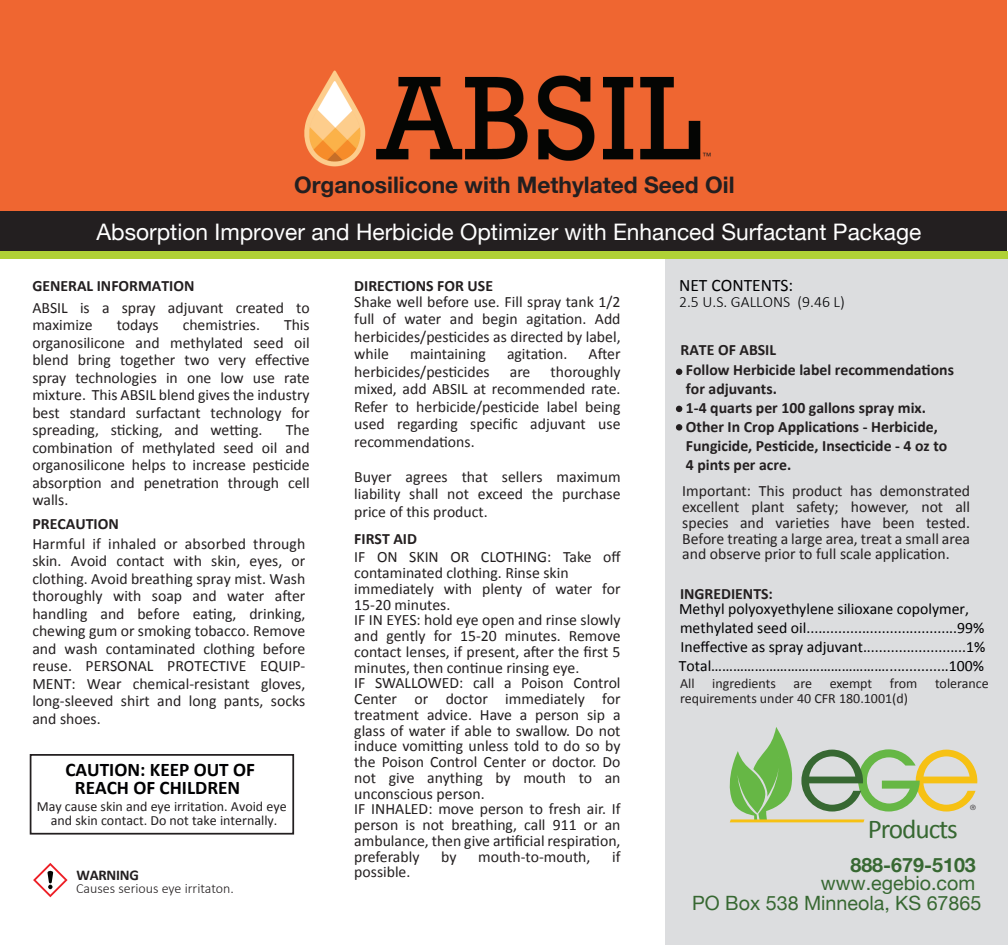
<style>
.page{position:relative;width:1008px;height:945px;background:#fff}
.page>*{position:absolute;margin:0;border:0;box-sizing:border-box;transform-origin:0 0}
.t1{font:27.3px "Calibri";letter-spacing:-.04em;color:#376832}
.t2{font:22.75px "Helvetica Neue";color:#fff}
.t3{font:700 22.75px "Helvetica Neue";color:#231f20}
.t4{font:19.78px/20.1px "Helvetica Neue";color:#376832}
.t5{font:700 19.78px "Helvetica Neue";color:#376832}
.t6{font:700 19.25px/17.5px "Calibri";color:#000002;text-align:center}
.t7{font:17.5px "Calibri";color:#000002}
.t8{font:15.75px/17.5px "Calibri";color:#231f20;text-align:justify}
.t9{font:700 15.75px/19.1px "Calibri";color:#231f20}
.t10{font:15.75px/18.9px "Calibri";color:#000002}
.t11{font:300 15.75px "Calibri";color:#000002}
.t12{font:700 14.88px "Calibri";letter-spacing:-.02em;color:#231f20}
.t13{font:14px/14px "Calibri";color:#231f20;text-align:center}
.t14{font:300 14px "Calibri";color:#231f20}
.t15{font:8.92px "Avenir";color:#231f20}
.t16{font:300 7.17px "Helvetica";color:#231f20}
</style>
<div class="page">
<div style="left:665px;top:255px;width:343px;height:690px;background:#dcdddf"></div>
<div style="left:0;top:0;width:1007px;height:211px;background:#ef6631"></div>
<div style="left:0;top:211px;width:1007px;height:40px;background:#231f20"></div>
<div style="left:0;top:251px;width:1008px;height:7px;background:#b0d136"></div>
<svg style="left:729px;top:727px;width:248px;height:95px"></svg>
<img style="left:304px;top:70px;width:397px;height:97px">
<div style="left:30px;top:754px;width:264px;height:81px;border:2px solid #231f20"></div>
<svg style="left:33px;top:863px;width:35px;height:34px"></svg>
<svg style="left:676px;top:369px;width:6px;height:6px"></svg>
<svg style="left:676px;top:406px;width:6px;height:6px"></svg>
<div style="left:676px;top:424px;width:6px;height:7px;background:#231f20;border-radius:50%"></div>
<p class="t15" style="left:702px;top:148px;width:10px">™</p>
<h2 class="t3" style="left:294px;top:167px;width:442px">Organosilicone with Methylated Seed Oil</h2>
<h2 class="t2" style="left:96px;top:216px;width:827px">Absorption Improver and Herbicide Optimizer with Enhanced Surfactant Package</h2>
<p class="t9" style="left:32px;top:276px;width:164px">GENERAL INFORMATION</p>
<p class="t8" style="left:32px;top:299px;width:279px">ABSIL is a spray adjuvant created to maximize</p>
<p class="t8" style="left:32px;top:316px;width:279px;text-indent:252px">This organosilicone and methylated seed oil blend bring together two very effective spray technologies in one low use rate mixture. This ABSIL blend gives the industry best standard surfactant technology for spreading, sticking, and wetting.</p>
<p class="t8" style="left:117px;top:316px;width:44px">todays</p>
<p class="t8" style="left:183px;top:316px;width:79px">chemistries.</p>
<p class="t8" style="left:32px;top:421px;width:279px;text-indent:254px">The combination of methylated seed oil and organosilicone helps to increase pesticide absorption and penetration through cell walls.</p>
<p class="t8" style="left:32px;top:535px;width:275px">Harmful if inhaled or absorbed through skin. Avoid contact with skin, eyes, or clothing. Avoid breathing spray mist. Wash thoroughly with soap and water after handling and before eating, drinking, chewing gum or smoking tobacco. Remove and wash contaminated clothing before reuse. PERSONAL PROTECTIVE EQUIP-MENT: Wear chemical-resistant gloves, long-sleeved shirt and long pants, socks and shoes.</p>
<p class="t9" style="left:32px;top:514px;width:88px">PRECAUTION</p>
<p class="t6" style="left:65px;top:761px;width:191px">CAUTION: KEEP OUT OF<br>REACH OF CHILDREN</p>
<p class="t13" style="left:37px;top:799px;width:251px">May cause skin and eye irritation. Avoid eye and skin contact. Do not take internally.</p>
<p class="t12" style="left:77px;top:866px;width:64px">WARNING</p>
<p class="t14" style="left:76px;top:879px;width:159px">Causes serious eye irritaton.</p>
<p class="t9" style="left:354px;top:276px;width:140px">DIRECTIONS FOR USE</p>
<p class="t8" style="left:354px;top:293px;width:268px">Shake well before use. Fill spray tank 1/2 full of water and begin agitation. Add herbicides/pesticides as directed by label, while</p>
<p class="t8" style="left:410px;top:346px;width:77px">maintaining</p>
<p class="t8" style="left:507px;top:346px;width:62px">agitation.</p>
<p class="t8" style="left:589px;top:346px;width:33px">After</p>
<p class="t8" style="left:354px;top:363px;width:137px">herbicides/pesticides</p>
<p class="t8" style="left:510px;top:363px;width:22px">are</p>
<p class="t8" style="left:354px;top:363px;width:268px;text-indent:196px">thoroughly mixed, add ABSIL at recommended rate.<br>Refer to herbicide/pesticide label being used regarding specific adjuvant use recommendations.</p>
<p class="t8" style="left:354px;top:468px;width:268px">Buyer agrees that sellers maximum liability shall not exceed the purchase price of this product.</p>
<p class="t8" style="left:354px;top:549px;width:268px;line-height:15.8px;text-align:left">IF ON SKIN OR CLOTHING: Take off contaminated clothing. Rinse skin immediately with plenty of water for 15-20 minutes.<br>IF IN EYES: hold eye open and rinse slowly and gently for 15-20 minutes. Remove contact lenses, if present, after the first 5 minutes, then continue rinsing eye.<br>IF SWALLOWED: call a Poison Control Center or doctor immediately for treatment advice. Have a person sip a glass of water if able to swallow. Do not induce vomitting unless told to do so by the Poison Control Center or doctor. Do not give anything by mouth to an unconscious person.<br>IF INHALED: move person to fresh air. If person is not breathing, call 911 or an ambulance, then give artificial respiration, preferably</p>
<p class="t9" style="left:354px;top:529px;width:64px">FIRST AID</p>
<p class="t8" style="left:441px;top:848px;width:17px">by</p>
<p class="t8" style="left:478px;top:848px;width:114px">mouth-to-mouth,</p>
<p class="t8" style="left:612px;top:848px;width:10px">if</p>
<p class="t8" style="left:354px;top:863px;width:58px">possible.</p>
<p class="t7" style="left:679px;top:274px;width:116px">NET CONTENTS:</p>
<p class="t11" style="left:679px;top:292px;width:167px">2.5 U.S. GALLONS (9.46 L)</p>
<p class="t9" style="left:686px;top:341px;width:270px;text-indent:-5px">RATE OF ABSIL<br>Follow Herbicide label recommendations for adjuvants.<br>1-4 quarts per 100 gallons spray mix.<br>Other In Crop Applications - Herbicide,<br>Fungicide, Pesticide, Insecticide - 4 oz to<br>4 pints per acre.</p>
<p class="t8" style="left:682px;top:483px;width:289px;line-height:15.8px">Important: This product has demonstrated excellent plant safety; however, not all species and varieties have been tested.<br>Before treating a large area, treat a small area and observe prior to full scale application.</p>
<p class="t9" style="left:680px;top:584px;width:94px">INGREDIENTS:</p>
<p class="t10" style="left:679px;top:600px;width:308px">Methyl polyoxyethylene silioxane copolymer, methylated seed oil......................................99% Ineffective as spray adjuvant..........................1% Total…………………………………………................100%</p>
<p class="t13" style="left:680px;top:676px;width:16px">All</p>
<p class="t13" style="left:712px;top:676px;width:65px">ingredients</p>
<p class="t13" style="left:794px;top:676px;width:20px">are</p>
<p class="t13" style="left:830px;top:676px;width:44px">exempt</p>
<p class="t13" style="left:890px;top:676px;width:29px">from</p>
<p class="t13" style="left:935px;top:676px;width:55px">tolerance</p>
<p class="t13" style="left:680px;top:692px;width:230px">requirements under 40 CFR 180.1001(d)</p>
<h1 class="t1" style="left:868px;top:811px;width:92px">Products</h1>
<p class="t16" style="left:970px;top:801px;width:7px">®</p>
<p class="t5" style="left:850px;top:849px;width:127px">888-679-5103</p>
<p class="t4" style="left:692px;top:874px;width:291px;text-indent:129px">www.egebio.com<br>PO Box 538 Minneola, KS 67865</p>
</div>
